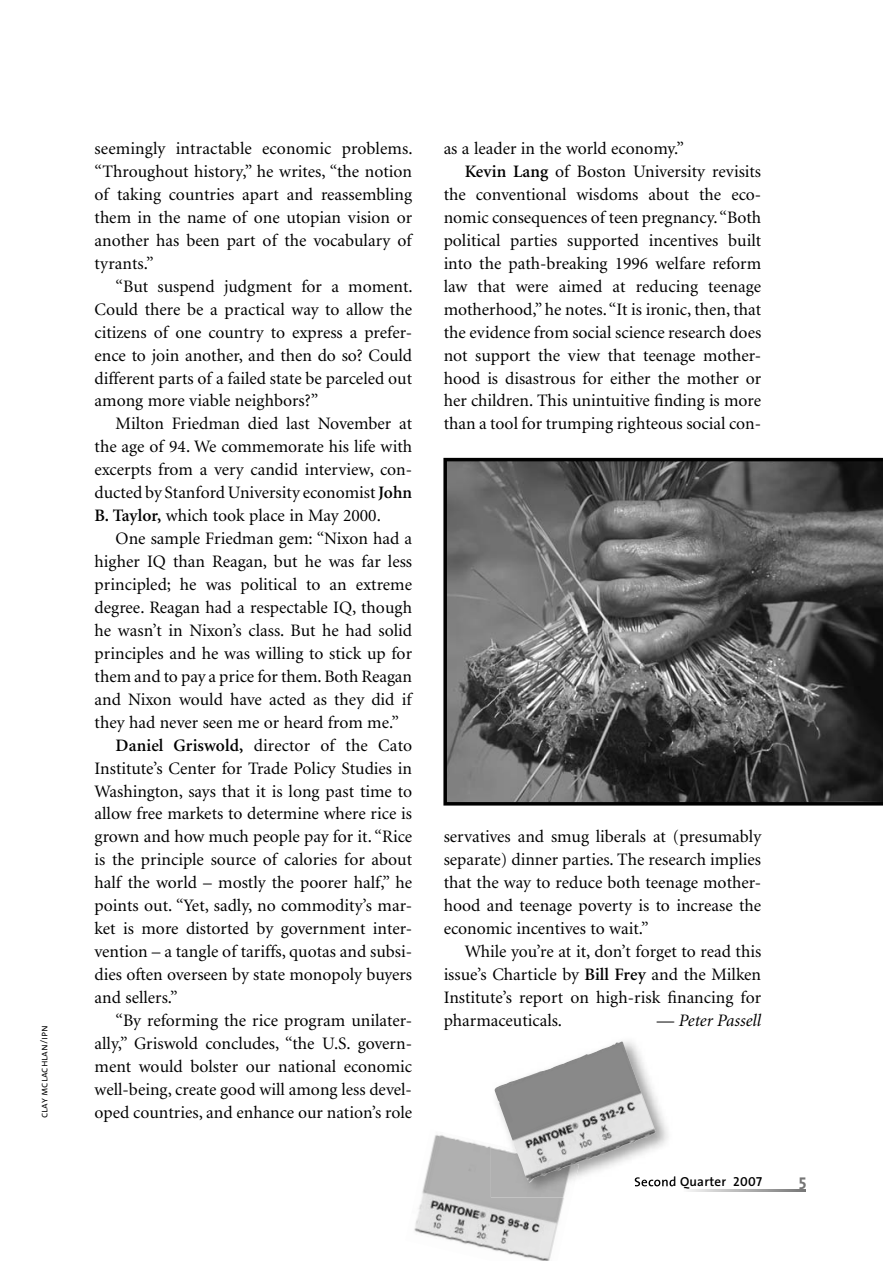
<style>
.page{position:relative;width:883px;height:1261px;background:#fff}
.page>*{position:absolute;margin:0;border:0;box-sizing:border-box;transform-origin:0 0}
.t1{font:17.5px/22.9px "Minion";color:#000;text-align:justify}
.t2{font:italic 17.5px "Minion";color:#000}
.t3{font:700 16.62px "The Sans";color:#757575}
.t4{font:600 13.12px "The Sans";letter-spacing:.02em;color:#000}
.t5{font:10.5px "The Sans Semi Light Caps";color:#000}
.s1{font-weight:600}
.s2{font-style:normal}
.s3{font-family:"The Sans Semi Bold Caps";font-weight:400}
</style>
<div class="page">
<svg style="left:443px;top:458px;width:439px;height:347px;background:#595959"></svg>
<img style="left:414px;top:1134px;width:150px;height:126px">
<img style="left:490px;top:1097px;width:183px;height:90px">
<img style="left:634px;top:1185px;width:39px;height:1px">
<img style="left:634px;top:1176px;width:39px;height:9px">
<img style="left:490px;top:1143px;width:88px;height:54px">
<img style="left:494px;top:1041px;width:161px;height:141px">
<p class="t5" style="left:38px;top:1117px;width:95px;rotate:-90deg">clay mclachlan/ipn</p>
<p class="t1" style="left:94px;top:138px;width:319px">seemingly intractable economic problems. “Throughout history,” he writes, “the notion of taking countries apart and reassembling them in the name of one utopian vision or another has been part of the vocabulary of tyrants.”</p>
<p class="t1" style="left:94px;top:276px;width:319px;text-indent:21px">“But suspend judgment for a moment.<br>Could there be a practical way to allow the citizens of one country to express a prefer&shy;ence to join another, and then do so? Could different parts of a failed state be parceled out among more viable neighbors?”</p>
<p class="t1" style="left:94px;top:414px;width:319px;text-indent:21px">Milton Friedman died last November at the age of 94. We commemorate his life with excerpts from a very candid interview, con&shy;ducted by Stanford University economist <span class="s1">John B. Taylor,</span> which took place in May 2000.</p>
<p class="t1" style="left:116px;top:528px;width:298px">One sample Friedman gem: “Nixon had a</p>
<p class="t1" style="left:94px;top:551px;width:319px">higher IQ than Reagan, but he was far less</p>
<p class="t1" style="left:94px;top:574px;width:319px">principled; he was political to an extreme</p>
<p class="t1" style="left:94px;top:597px;width:319px">degree. Reagan had a respectable IQ, though</p>
<p class="t1" style="left:94px;top:620px;width:319px">he wasn’t in Nixon’s class. But he had solid</p>
<p class="t1" style="left:94px;top:643px;width:319px">principles and he was willing to stick up for</p>
<p class="t1" style="left:94px;top:666px;width:319px">them and to pay a price for them. Both Reagan</p>
<p class="t1" style="left:94px;top:689px;width:318px">and Nixon would have acted as they did if</p>
<p class="t1" style="left:94px;top:712px;width:305px">they had never seen me or heard from me.”</p>
<p class="t1" style="left:116px;top:734px;width:298px"><span class="s1">Daniel Griswold,</span> director of the Cato</p>
<p class="t1" style="left:94px;top:757px;width:319px">Institute’s Center for Trade Policy Studies in</p>
<p class="t1" style="left:94px;top:780px;width:319px">Washington, says that it is long past time to</p>
<p class="t1" style="left:94px;top:803px;width:319px">allow free markets to determine where rice is</p>
<p class="t1" style="left:94px;top:826px;width:319px">grown and how much people pay for it. “Rice</p>
<p class="t1" style="left:94px;top:849px;width:319px">is the principle source of calories for about</p>
<p class="t1" style="left:94px;top:872px;width:319px">half the world – mostly the poorer half,” he</p>
<p class="t1" style="left:94px;top:895px;width:319px">points out. “Yet, sadly, no commodity’s mar-</p>
<p class="t1" style="left:94px;top:918px;width:319px">ket is more distorted by government inter-</p>
<p class="t1" style="left:94px;top:941px;width:319px">vention – a tangle of tariffs, quotas and subsi-</p>
<p class="t1" style="left:94px;top:964px;width:319px">dies often overseen by state monopoly buyers</p>
<p class="t1" style="left:94px;top:987px;width:85px">and sellers.”</p>
<p class="t1" style="left:116px;top:1010px;width:298px">“By reforming the rice program unilater-</p>
<p class="t1" style="left:94px;top:1032px;width:319px">ally,” Griswold concludes, “the U.S. govern-</p>
<p class="t1" style="left:94px;top:1055px;width:319px">ment would bolster our national economic</p>
<p class="t1" style="left:94px;top:1078px;width:319px">well-being, create good will among less devel-</p>
<p class="t1" style="left:94px;top:1101px;width:319px">oped countries, and enhance our nation’s role</p>
<p class="t1" style="left:443px;top:138px;width:242px">as a leader in the world economy.”</p>
<p class="t1" style="left:464px;top:161px;width:298px"><span class="s1">Kevin Lang</span> of Boston University revisits</p>
<p class="t1" style="left:443px;top:184px;width:319px">the conventional wisdoms about the eco-</p>
<p class="t1" style="left:443px;top:207px;width:319px">nomic consequences of teen pregnancy. “Both</p>
<p class="t1" style="left:443px;top:230px;width:319px">political parties supported incentives built</p>
<p class="t1" style="left:443px;top:253px;width:319px">into the path-breaking 1996 welfare reform</p>
<p class="t1" style="left:443px;top:276px;width:319px">law that were aimed at reducing teenage</p>
<p class="t1" style="left:443px;top:299px;width:319px">motherhood,” he notes. “It is ironic, then, that</p>
<p class="t1" style="left:443px;top:322px;width:319px">the evidence from social science research does</p>
<p class="t1" style="left:443px;top:345px;width:319px">not support the view that teenage mother-</p>
<p class="t1" style="left:443px;top:368px;width:319px">hood is disastrous for either the mother or</p>
<p class="t1" style="left:443px;top:391px;width:319px">her children. This unintuitive finding is more</p>
<p class="t1" style="left:443px;top:414px;width:319px">than a tool for trumping righteous social con-</p>
<p class="t1" style="left:443px;top:826px;width:319px">servatives and smug liberals at (presumably separate) dinner parties. The research implies that the way to reduce both teenage mother&shy;hood and teenage poverty is to increase the economic incentives to wait.”</p>
<p class="t1" style="left:443px;top:941px;width:319px;text-indent:21px">While you’re at it, don’t forget to read this issue’s Charticle by <span class="s1">Bill Frey</span> and the Milken Institute’s report on high-risk financing for pharmaceuticals.</p>
<p class="t2" style="left:656px;top:1013px;width:106px"><span class="s2">—</span> Peter Passell</p>
<p class="t4" style="left:633px;top:1176px;width:129px">Second Quarter <span class="s3">2007</span></p>
<p class="t3" style="left:798px;top:1171px;width:9px">5</p>
</div>
